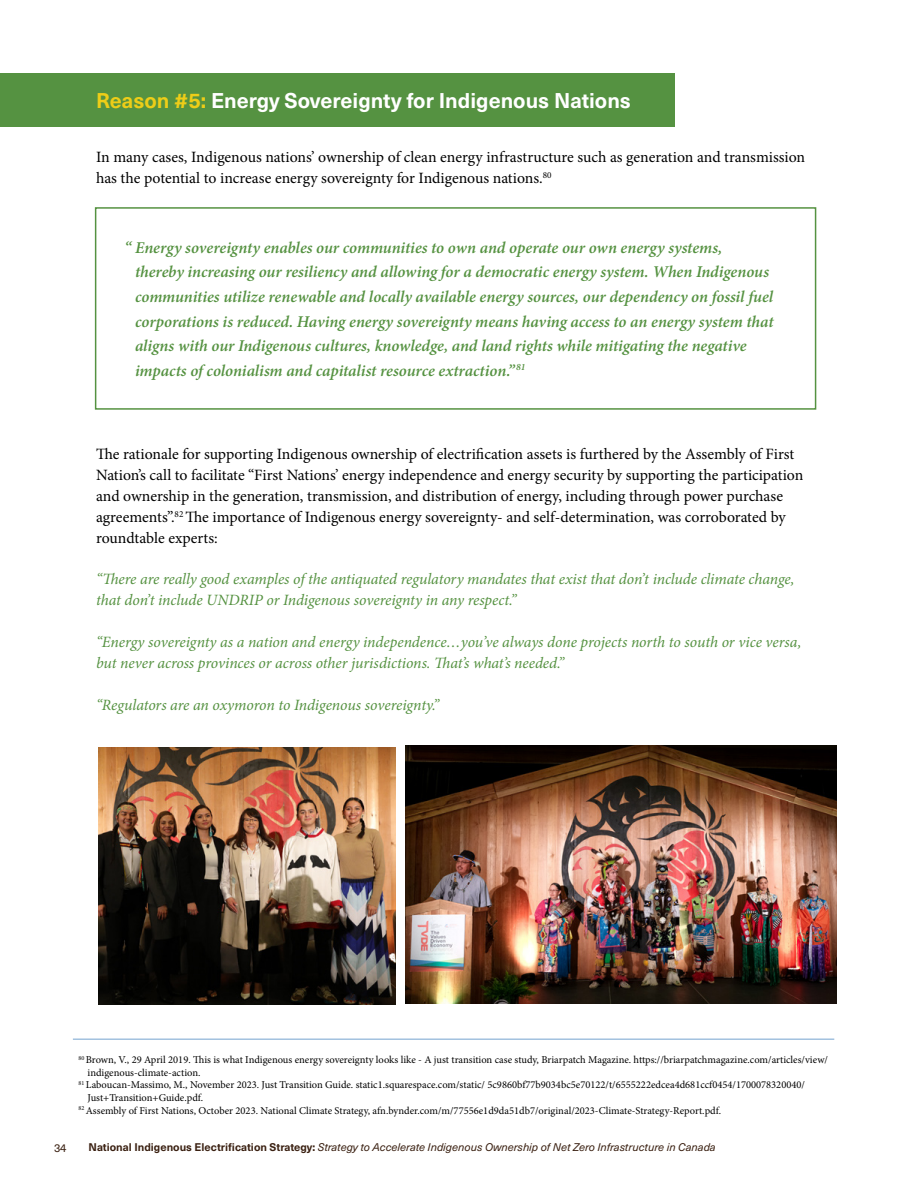
<style>
.page{position:relative;width:918px;height:1188px;background:#fff}
.page>*{position:absolute;margin:0;border:0;box-sizing:border-box;transform-origin:0 0}
.t1{font:700 21px "Neue Haas Unica W1 G";color:#fff}
.t2{font:italic 600 16.5px/24.6px "Minion Pro";letter-spacing:-.005em;color:#559241}
.t3{font:15.75px/20.9px "Minion Pro";color:#000}
.t4{font:italic 15.75px/20.9px "Minion Pro";letter-spacing:-.005em;color:#559241}
.t5{font:11.25px "Neue Haas Unica W1 G";color:#3a2011}
.t6{font:italic 10.95px "Neue Haas Unica W1 G";color:#3a2011}
.t7{font:10.5px "Minion Pro";color:#000}
.s1{color:#edcd18}
.s2{font-weight:700;font-style:normal}
</style>
<div class="page">
<div style="left:0;top:74px;width:675px;height:53px;background:#559241"></div>
<hr style="left:73px;top:1039px;width:761px;height:1px;background:#73a3cf">
<div style="left:95px;top:207px;width:721px;height:203px;border:2px solid #559241"></div>
<hr style="left:917px;top:604px;width:1px;height:324px;background:#e7efe1">
<img style="left:99px;top:748px;width:296px;height:256px">
<img style="left:405px;top:746px;width:432px;height:257px">
<h1 class="t1" style="left:96px;top:85px;width:536px"><span class="s1">Reason #5:</span> Energy Sovereignty for Indigenous Nations</h1>
<p class="t3" style="left:96px;top:147px;width:711px">In many cases, Indigenous nations’ ownership of clean energy infrastructure such as generation and transmission has the potential to increase energy sovereignty for Indigenous nations.<sup>80</sup></p>
<p class="t2" style="left:135px;top:235px;width:640px;text-indent:-10px">“ Energy sovereignty enables our communities to own and operate our own energy systems, thereby increasing our resiliency and allowing for a democratic energy system. When Indigenous communities utilize renewable and locally available energy sources, our dependency on fossil fuel corporations is reduced. Having energy sovereignty means having access to an energy system that aligns with our Indigenous cultures, knowledge, and land rights while mitigating the negative impacts of colonialism and capitalist resource extraction.” <sup>81</sup></p>
<p class="t3" style="left:96px;top:444px;width:709px">The rationale for supporting Indigenous ownership of electrification assets is furthered by the Assembly of First Nation’s call to facilitate “First Nations’ energy independence and energy security by supporting the participation and ownership in the generation, transmission, and distribution of energy, including through power purchase agreements”.<sup>82</sup> The importance of Indigenous energy sovereignty- and self-determination, was corroborated by roundtable experts:</p>
<p class="t4" style="left:96px;top:569px;width:700px">“There are really good examples of the antiquated regulatory mandates that exist that don’t include climate change, that don’t include UNDRIP or Indigenous sovereignty in any respect.”</p>
<p class="t4" style="left:96px;top:631px;width:707px">“Energy sovereignty as a nation and energy independence…you’ve always done projects north to south or vice versa, but never across provinces or across other jurisdictions. That’s what’s needed.”</p>
<p class="t4" style="left:96px;top:694px;width:345px">“Regulators are an oxymoron to Indigenous sovereignty.”</p>
<p class="t7" style="left:79px;top:1053px;width:751px"><sup>80</sup> Brown, V., 29 April 2019. This is what Indigenous energy sovereignty looks like - A just transition case study, Briarpatch Magazine. https://briarpatchmagazine.com/articles/view/</p>
<p class="t7" style="left:88px;top:1065px;width:114px">indigenous-climate-action.</p>
<p class="t7" style="left:79px;top:1078px;width:728px"><sup>81</sup> Laboucan-Massimo, M., November 2023. Just Transition Guide. static1.squarespace.com/static/ 5c9860bf77b9034bc5e70122/t/6555222edcea4d681ccf0454/1700078320040/</p>
<p class="t7" style="left:88px;top:1091px;width:117px">Just+Transition+Guide.pdf.</p>
<p class="t7" style="left:79px;top:1103px;width:644px"><sup>82</sup> Assembly of First Nations, October 2023. National Climate Strategy, afn.bynder.com/m/77556e1d9da51db7/original/2023-Climate-Strategy-Report.pdf.</p>
<p class="t5" style="left:54px;top:1139px;width:14px">34</p>
<p class="t6" style="left:89px;top:1139px;width:629px"><span class="s2">National Indigenous Electrification Strategy:</span> Strategy to Accelerate Indigenous Ownership of Net Zero Infrastructure in Canada</p>
</div>
